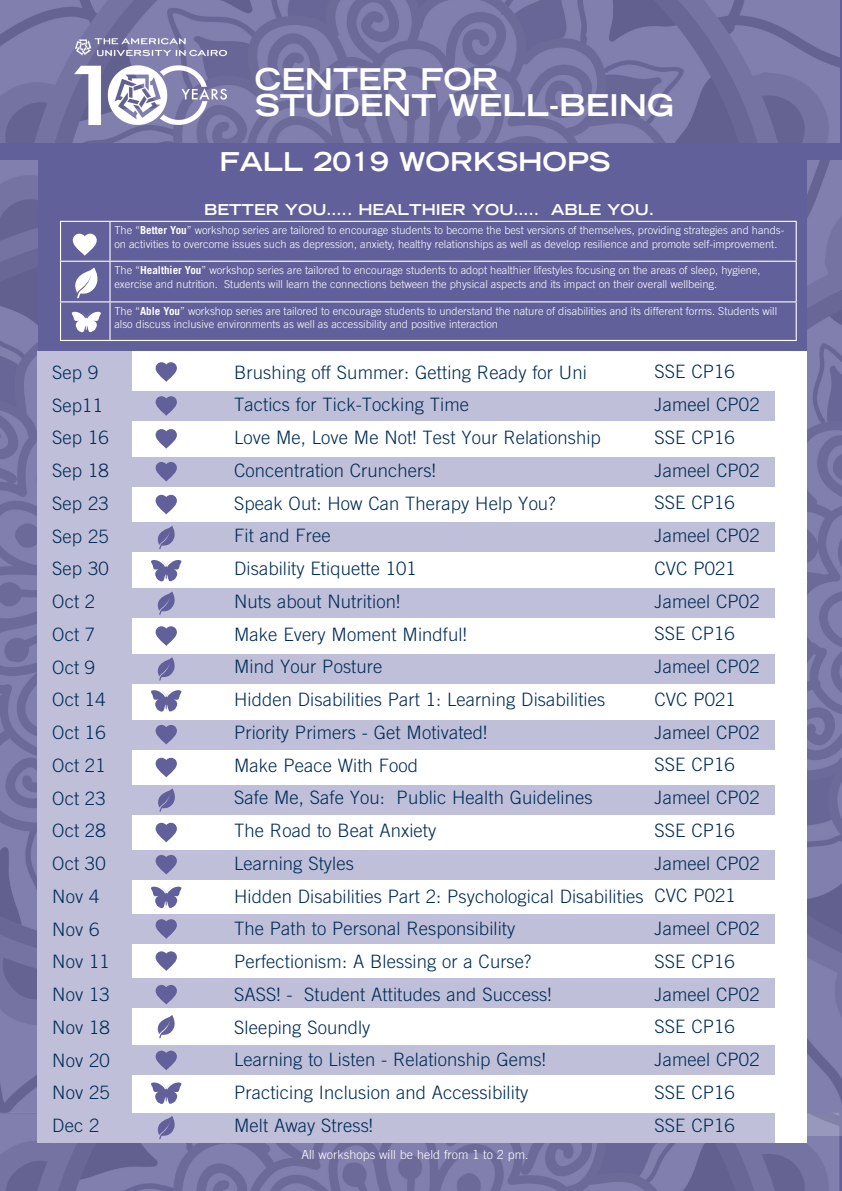
<style>
.page{position:relative;width:842px;height:1191px;background:#62609a}
.page>*{position:absolute;margin:0;border:0;box-sizing:border-box;transform-origin:0 0}
.t1{font:700 expanded 30px/25.6px "Trade Gothic LH";color:#fff}
.t2{font:700 expanded 26px "Trade Gothic LH";color:#fff}
.t3{font:300 18.5px/32.7px "Trade Gothic";letter-spacing:.005em;color:#002c55}
.t4{font:700 expanded 15px "Trade Gothic LH";color:#fff}
.t5{font:300 12.5px "Trade Gothic";letter-spacing:.005em;color:#fff}
.t6{font:300 11px/13.2px "Trade Gothic";color:#fff}
.s1{font-weight:700}
</style>
<div class="page">
<svg style="left:0;top:1112px;width:840px;height:79px"></svg>
<img style="left:0;top:0;width:840px;height:142px">
<img style="left:75px;top:39px;width:152px;height:86px">
<img style="left:807px;top:160px;width:35px;height:975px">
<img style="left:0;top:160px;width:37px;height:952px">
<hr style="left:109px;top:262px;width:2px;height:39px;background:#fff">
<hr style="left:60px;top:262px;width:1px;height:39px;background:#fff">
<hr style="left:796px;top:262px;width:1px;height:39px;background:#fff">
<hr style="left:60px;top:301px;width:50px;height:1px;background:#fff">
<hr style="left:60px;top:302px;width:1px;height:38px;background:#fff">
<hr style="left:110px;top:301px;width:687px;height:1px;background:#fff">
<hr style="left:109px;top:302px;width:2px;height:38px;background:#fff">
<hr style="left:796px;top:302px;width:1px;height:38px;background:#fff">
<hr style="left:60px;top:340px;width:50px;height:1px;background:#fff">
<hr style="left:110px;top:340px;width:687px;height:1px;background:#fff">
<hr style="left:60px;top:221px;width:50px;height:1px;background:#fff">
<hr style="left:60px;top:222px;width:1px;height:39px;background:#fff">
<hr style="left:110px;top:221px;width:687px;height:1px;background:#fff">
<hr style="left:109px;top:222px;width:2px;height:39px;background:#fff">
<hr style="left:796px;top:222px;width:1px;height:39px;background:#fff">
<hr style="left:60px;top:261px;width:50px;height:1px;background:#fff">
<hr style="left:110px;top:261px;width:687px;height:1px;background:#fff">
<svg style="left:73px;top:234px;width:24px;height:22px"></svg>
<svg style="left:72px;top:312px;width:29px;height:20px"></svg>
<svg style="left:75px;top:267px;width:23px;height:31px"></svg>
<div style="left:130px;top:393px;width:677px;height:749px;background:#fff"></div>
<div style="left:131px;top:351px;width:676px;height:679px;background:#fff"></div>
<div style="left:37px;top:351px;width:95px;height:791px;background:#c0bfd9"></div>
<div style="left:57px;top:391px;width:718px;height:30px;background:#c0bfd9"></div>
<div style="left:57px;top:457px;width:718px;height:30px;background:#c0bfd9"></div>
<div style="left:57px;top:522px;width:718px;height:30px;background:#c0bfd9"></div>
<div style="left:57px;top:588px;width:718px;height:30px;background:#c0bfd9"></div>
<div style="left:57px;top:654px;width:718px;height:30px;background:#c0bfd9"></div>
<div style="left:57px;top:719px;width:718px;height:30px;background:#c0bfd9"></div>
<div style="left:57px;top:785px;width:718px;height:30px;background:#c0bfd9"></div>
<div style="left:57px;top:849px;width:718px;height:30px;background:#c0bfd9"></div>
<div style="left:57px;top:914px;width:718px;height:30px;background:#c0bfd9"></div>
<div style="left:57px;top:978px;width:718px;height:30px;background:#c0bfd9"></div>
<div style="left:57px;top:1045px;width:718px;height:30px;background:#c0bfd9"></div>
<div style="left:57px;top:1112px;width:718px;height:30px;background:#c0bfd9"></div>
<svg style="left:156px;top:362px;width:21px;height:20px"></svg>
<svg style="left:156px;top:396px;width:21px;height:20px"></svg>
<svg style="left:156px;top:429px;width:21px;height:19px"></svg>
<svg style="left:156px;top:462px;width:21px;height:19px"></svg>
<svg style="left:156px;top:495px;width:21px;height:19px"></svg>
<svg style="left:156px;top:626px;width:21px;height:20px"></svg>
<svg style="left:156px;top:725px;width:21px;height:19px"></svg>
<svg style="left:156px;top:757px;width:21px;height:20px"></svg>
<svg style="left:156px;top:822px;width:21px;height:20px"></svg>
<svg style="left:156px;top:855px;width:21px;height:19px"></svg>
<svg style="left:156px;top:919px;width:21px;height:19px"></svg>
<svg style="left:156px;top:1050px;width:21px;height:20px"></svg>
<svg style="left:156px;top:951px;width:21px;height:20px"></svg>
<svg style="left:156px;top:985px;width:21px;height:19px"></svg>
<svg style="left:151px;top:560px;width:31px;height:21px"></svg>
<svg style="left:151px;top:690px;width:31px;height:21px"></svg>
<svg style="left:151px;top:886px;width:31px;height:22px"></svg>
<svg style="left:151px;top:1082px;width:31px;height:22px"></svg>
<svg style="left:157px;top:1116px;width:18px;height:23px"></svg>
<svg style="left:157px;top:1015px;width:18px;height:23px"></svg>
<svg style="left:157px;top:657px;width:18px;height:23px"></svg>
<svg style="left:157px;top:591px;width:18px;height:24px"></svg>
<svg style="left:157px;top:526px;width:18px;height:23px"></svg>
<svg style="left:158px;top:788px;width:17px;height:24px"></svg>
<h1 class="t1" style="left:255px;top:66px;width:420px">CENTER FOR<br>STUDENT WELL-BEING</h1>
<h2 class="t2" style="left:220px;top:145px;width:392px">FALL 2019 WORKSHOPS</h2>
<p class="t4" style="left:204px;top:199px;width:452px">BETTER YOU….. HEALTHIER YOU….. ABLE YOU.</p>
<p class="t6" style="left:114px;top:224px;width:671px">The “<span class="s1">Better You</span>” workshop series are tailored to encourage students to become the best versions of themselves, providing strategies and hands&shy;on activities to overcome issues such as depression, anxiety, healthy relationships as well as develop resilience and promote self-improvement.</p>
<p class="t6" style="left:114px;top:264px;width:648px">The “<span class="s1">Healthier You</span>” workshop series are tailored to encourage students to adopt healthier lifestyles focusing on the areas of sleep, hygiene, exercise and nutrition. Students will learn the connections between the physical aspects and its impact on their overall wellbeing.</p>
<p class="t6" style="left:114px;top:304px;width:664px">The “<span class="s1">Able You</span>” workshop series are tailored to encourage students to understand the nature of disabilities and its different forms. Students will also discuss inclusive environments as well as accessibility and positive interaction</p>
<p class="t3" style="left:52px;top:356px;width:59px">Sep 9<br>Sep11<br>Sep 16<br>Sep 18<br>Sep 23<br>Sep 25<br>Sep 30<br>Oct 2<br>Oct 7<br>Oct 9<br>Oct 14<br>Oct 16<br>Oct 21<br>Oct 23<br>Oct 28<br>Oct 30<br>Nov 4<br>Nov 6<br>Nov 11<br>Nov 13<br>Nov 18<br>Nov 20<br>Nov 25<br>Dec 2</p>
<p class="t3" style="left:234px;top:355px;width:411px">Brushing off Summer: Getting Ready for Uni<br>Tactics for Tick-Tocking Time<br>Love Me, Love Me Not! Test Your Relationship<br>Concentration Crunchers!<br>Speak Out: How Can Therapy Help You?<br>Fit and Free<br>Disability Etiquette 101<br>Nuts about Nutrition!<br>Make Every Moment Mindful!<br>Mind Your Posture<br>Hidden Disabilities Part 1: Learning Disabilities<br>Priority Primers - Get Motivated!<br>Make Peace With Food<br>Safe Me, Safe You: Public Health Guidelines<br>The Road to Beat Anxiety<br>Learning Styles<br>Hidden Disabilities Part 2: Psychological Disabilities<br>The Path to Personal Responsibility<br>Perfectionism: A Blessing or a Curse?<br>SASS! - Student Attitudes and Success!<br>Sleeping Soundly<br>Learning to Listen - Relationship Gems!<br>Practicing Inclusion and Accessibility<br>Melt Away Stress!</p>
<p class="t3" style="left:654px;top:355px;width:107px">SSE CP16<br>Jameel CP02<br>SSE CP16<br>Jameel CP02<br>SSE CP16<br>Jameel CP02<br>CVC P021<br>Jameel CP02<br>SSE CP16<br>Jameel CP02<br>CVC P021<br>Jameel CP02<br>SSE CP16<br>Jameel CP02<br>SSE CP16<br>Jameel CP02<br>CVC P021<br>Jameel CP02<br>SSE CP16<br>Jameel CP02<br>SSE CP16<br>Jameel CP02<br>SSE CP16<br>SSE CP16</p>
<p class="t5" style="left:301px;top:1147px;width:229px">All workshops will be held from 1 to 2 pm.</p>
</div>
